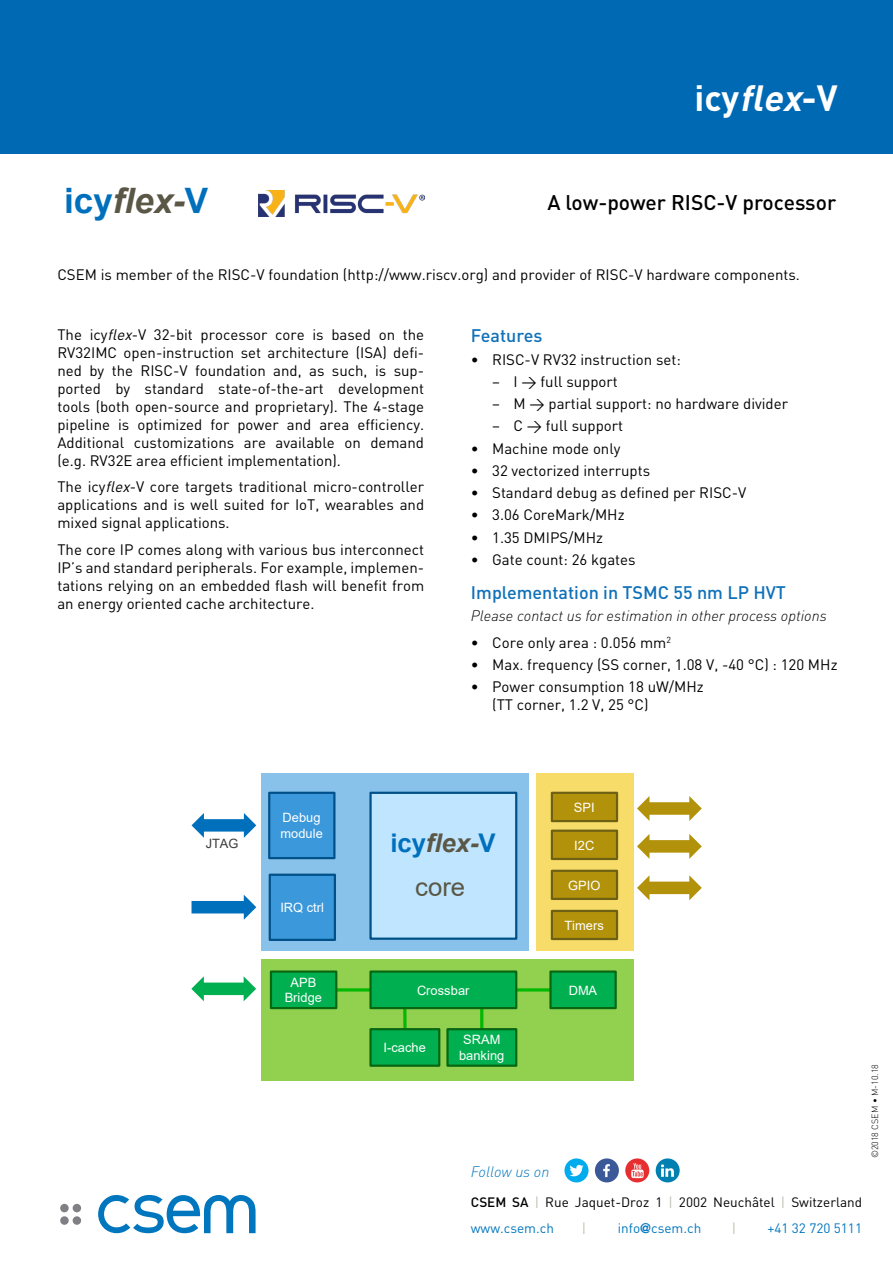
<style>
.page{position:relative;width:893px;height:1263px;background:#fff}
.page>*{position:absolute;margin:0;border:0;box-sizing:border-box;transform-origin:0 0}
.t1{font:700 36px "DIN";color:#fff}
.t2{font:italic 700 35.1px "Arial";color:#5a5746}
.t3{font:italic 700 25.65px/44.1px "Arial";color:#5a5746;text-align:center}
.t4{font:500 21px "DIN";color:#000}
.t5{font:500 18px "DIN";color:#0f71b9}
.t6{font:15px/18px "DIN";color:#000101;text-align:justify}
.t7{font:15px/18px "DIN";color:#000;text-align:justify}
.t8{font:italic 300 15px "DIN";color:#000}
.t9{font:italic 300 15px "DIN";color:#0076be}
.t10{font:13.5px/25.8px "DIN";color:#000}
.t11{font:13.5px "DIN";color:#0076be}
.t12{font:13.5px "DIN";color:#bdbdb0}
.t13{font:12.9px/15.5px "Arial";letter-spacing:.005em;color:#fff;text-align:center}
.t14{font:12.9px "Arial";color:#3c3c3c}
.t15{font:300 9px "DIN";color:#000}
.s1{font-style:normal;color:#0070bc}
.s2{font-style:italic}
.s3{font-family:"DIN Regular Alternate";font-style:italic}
.s4{font-weight:400;font-style:normal}
.s5{font-weight:500}
.s6{color:#bdbdb0}
.s7{color:#0076be}
.s8{font-family:"Helvetica Neue";font-weight:700}
</style>
<div class="page">
<div style="left:0;top:0;width:893px;height:153px;background:#0069b4"></div>
<img style="left:595px;top:1158px;width:24px;height:24px;border-radius:12px">
<img style="left:625px;top:1158px;width:24px;height:24px;border-radius:12px">
<img style="left:564px;top:1158px;width:24px;height:24px;border-radius:12px">
<img style="left:656px;top:1158px;width:24px;height:24px;border-radius:12px">
<svg style="left:98px;top:1195px;width:158px;height:38px"></svg>
<div style="left:60px;top:1204px;width:9px;height:8px;background:#807f83;border-radius:50%"></div>
<div style="left:73px;top:1204px;width:8px;height:8px;background:#807f83;border-radius:50%"></div>
<div style="left:60px;top:1216px;width:9px;height:9px;background:#807f83;border-radius:50%"></div>
<div style="left:73px;top:1216px;width:8px;height:9px;background:#807f83;border-radius:50%"></div>
<img style="left:258px;top:190px;width:166px;height:26px">
<div style="left:536px;top:773px;width:98px;height:177px;background:#f7dc69"></div>
<div style="left:261px;top:773px;width:267px;height:177px;background:#88c1e9"></div>
<div style="left:261px;top:959px;width:373px;height:122px;background:#92d050"></div>
<div style="left:369px;top:792px;width:148px;height:148px;background:#bfe5ff;border:2px solid #005089"></div>
<div style="left:268px;top:792px;width:67px;height:67px;background:#3a98db;border:2px solid #005089"></div>
<div style="left:269px;top:874px;width:67px;height:67px;background:#3a98db;border:2px solid #005089"></div>
<div style="left:551px;top:792px;width:67px;height:30px;background:#b2920a;border:2px solid #6e6114"></div>
<div style="left:552px;top:831px;width:65px;height:28px;background:#b2920a"></div>
<div style="left:551px;top:829px;width:67px;height:31px;border:2px solid #6e6114"></div>
<div style="left:551px;top:870px;width:67px;height:30px;background:#b2920a;border:2px solid #6e6114"></div>
<div style="left:551px;top:910px;width:67px;height:30px;background:#b2920a;border:2px solid #6e6114"></div>
<svg style="left:192px;top:813px;width:64px;height:25px"></svg>
<svg style="left:192px;top:895px;width:64px;height:25px"></svg>
<svg style="left:191px;top:976px;width:65px;height:25px"></svg>
<svg style="left:637px;top:796px;width:65px;height:25px"></svg>
<svg style="left:637px;top:834px;width:65px;height:25px"></svg>
<svg style="left:637px;top:875px;width:65px;height:25px"></svg>
<hr style="left:336px;top:988px;width:35px;height:3px;background:#04b804">
<hr style="left:516px;top:988px;width:34px;height:3px;background:#04b804">
<svg style="left:403px;top:1009px;width:4px;height:19px"></svg>
<hr style="left:480px;top:1008px;width:3px;height:21px;background:#04b804">
<div style="left:371px;top:971px;width:145px;height:37px;background:#00b050"></div>
<div style="left:369px;top:970px;width:148px;height:39px;border:2px solid #096712"></div>
<div style="left:369px;top:1028px;width:71px;height:39px;background:#00b050;border:2px solid #096712"></div>
<div style="left:446px;top:1028px;width:71px;height:39px;background:#00b050;border:2px solid #096712"></div>
<div style="left:550px;top:971px;width:66px;height:37px;background:#00b050"></div>
<div style="left:549px;top:970px;width:68px;height:39px;border:2px solid #096712"></div>
<div style="left:271px;top:971px;width:65px;height:37px;background:#00b050"></div>
<div style="left:270px;top:970px;width:67px;height:39px;border:2px solid #096712"></div>
<h2 class="t2" style="left:64px;top:177px;width:146px"><span class="s1">icy</span>flex-<span class="s1">V</span></h2>
<h1 class="t1" style="left:694px;top:74px;width:145px">icy<span class="s2">flex</span>-V</h1>
<h3 class="t4" style="left:547px;top:189px;width:290px">A low-power RISC-V processor</h3>
<p class="t6" style="left:57px;top:265px;width:744px">CSEM is member of the RISC-V foundation (http://www.riscv.org) and provider of RISC-V hardware components.</p>
<p class="t6" style="left:57px;top:325px;width:368px">The icy<span class="s3">flex</span>-V 32-bit processor core is based on the RV32IMC open-instruction set architecture (ISA) defi&shy;ned by the RISC-V foundation and, as such, is sup&shy;ported by standard state-of-the-art development tools (both open-source and proprietary). The 4-stage pipeline is optimized for power and area efficiency.<br>Additional customizations are available on demand (e.g. RV32E area efficient implementation).</p>
<p class="t6" style="left:57px;top:477px;width:368px">The icy<span class="s3">flex</span>-V core targets traditional micro-controller applications and is well suited for IoT, wearables and mixed signal applications.</p>
<p class="t7" style="left:57px;top:540px;width:368px">The core IP comes along with various bus interconnect IP’s and standard peripherals. For example, implemen&shy;tations relying on an embedded flash will benefit from an energy oriented cache architecture.</p>
<p class="t5" style="left:471px;top:324px;width:73px">Features</p>
<p class="t7" style="left:471px;top:350px;width:211px">• RISC-V RV32 instruction set:</p>
<p class="t7" style="left:492px;top:372px;width:127px">– I &gt; full support</p>
<p class="t7" style="left:492px;top:394px;width:297px">– M &gt; partial support: no hardware divider</p>
<p class="t7" style="left:492px;top:417px;width:132px">– C &gt; full support</p>
<p class="t7" style="left:471px;top:439px;width:151px">• Machine mode only</p>
<p class="t7" style="left:471px;top:461px;width:181px">• 32 vectorized interrupts</p>
<p class="t7" style="left:471px;top:483px;width:277px">• Standard debug as defined per RISC-V</p>
<p class="t7" style="left:471px;top:506px;width:155px">• 3.06 CoreMark/MHz</p>
<p class="t7" style="left:471px;top:528px;width:134px">• 1.35 DMIPS/MHz</p>
<p class="t7" style="left:471px;top:550px;width:166px">• Gate count: 26 kgates</p>
<p class="t5" style="left:471px;top:581px;width:317px">Implementation in TSMC 55 nm LP HVT</p>
<p class="t8" style="left:471px;top:607px;width:357px">Please contact us for estimation in other process options</p>
<p class="t7" style="left:471px;top:633px;width:202px">• Core only area : 0.056 mm<sup>2</sup></p>
<p class="t7" style="left:471px;top:655px;width:368px">• Max. frequency (SS corner, 1.08 V, -40 °C) : 120 MHz</p>
<p class="t7" style="left:492px;top:678px;width:213px;text-indent:-21px">• Power consumption 18 uW/MHz (TT corner, 1.2 V, 25 °C)</p>
<p class="t14" style="left:206px;top:835px;width:34px">JTAG</p>
<p class="t13" style="left:280px;top:810px;width:44px;text-align:left">Debug module</p>
<p class="t13" style="left:280px;top:900px;width:45px">IRQ ctrl</p>
<p class="t13" style="left:285px;top:974px;width:39px">APB<br>Bridge</p>
<h3 class="t3" style="left:390px;top:821px;width:107px"><span class="s1">icy</span>flex-<span class="s1">V </span><span class="s4">core</span></h3>
<p class="t13" style="left:574px;top:799px;width:22px">SPI</p>
<p class="t13" style="left:574px;top:837px;width:22px">I2C</p>
<p class="t13" style="left:568px;top:877px;width:34px">GPIO</p>
<p class="t13" style="left:565px;top:917px;width:41px">Timers</p>
<p class="t13" style="left:417px;top:982px;width:54px">Crossbar</p>
<p class="t13" style="left:569px;top:982px;width:30px">DMA</p>
<p class="t13" style="left:383px;top:1040px;width:44px">I-cache</p>
<p class="t13" style="left:459px;top:1032px;width:47px">SRAM banking</p>
<p class="t9" style="left:471px;top:1162px;width:80px">Follow us on</p>
<p class="t10" style="left:471px;top:1189px;width:393px"><span class="s5">CSEM SA</span> <span class="s6">|</span> Rue Jaquet-Droz 1 <span class="s6">|</span> 2002 Neuchâtel <span class="s6">|</span> Switzerland <span class="s7">www.csem.ch</span></p>
<p class="t12" style="left:582px;top:1220px;width:6px">|</p>
<p class="t11" style="left:618px;top:1220px;width:85px">info<span class="s8">@</span>csem.ch</p>
<p class="t12" style="left:732px;top:1220px;width:6px">|</p>
<p class="t11" style="left:767px;top:1220px;width:96px">+41 32 720 5111</p>
<p class="t15" style="left:869px;top:1158px;width:96px;rotate:-90deg">©2018 CSEM • M-10.18</p>
</div>
